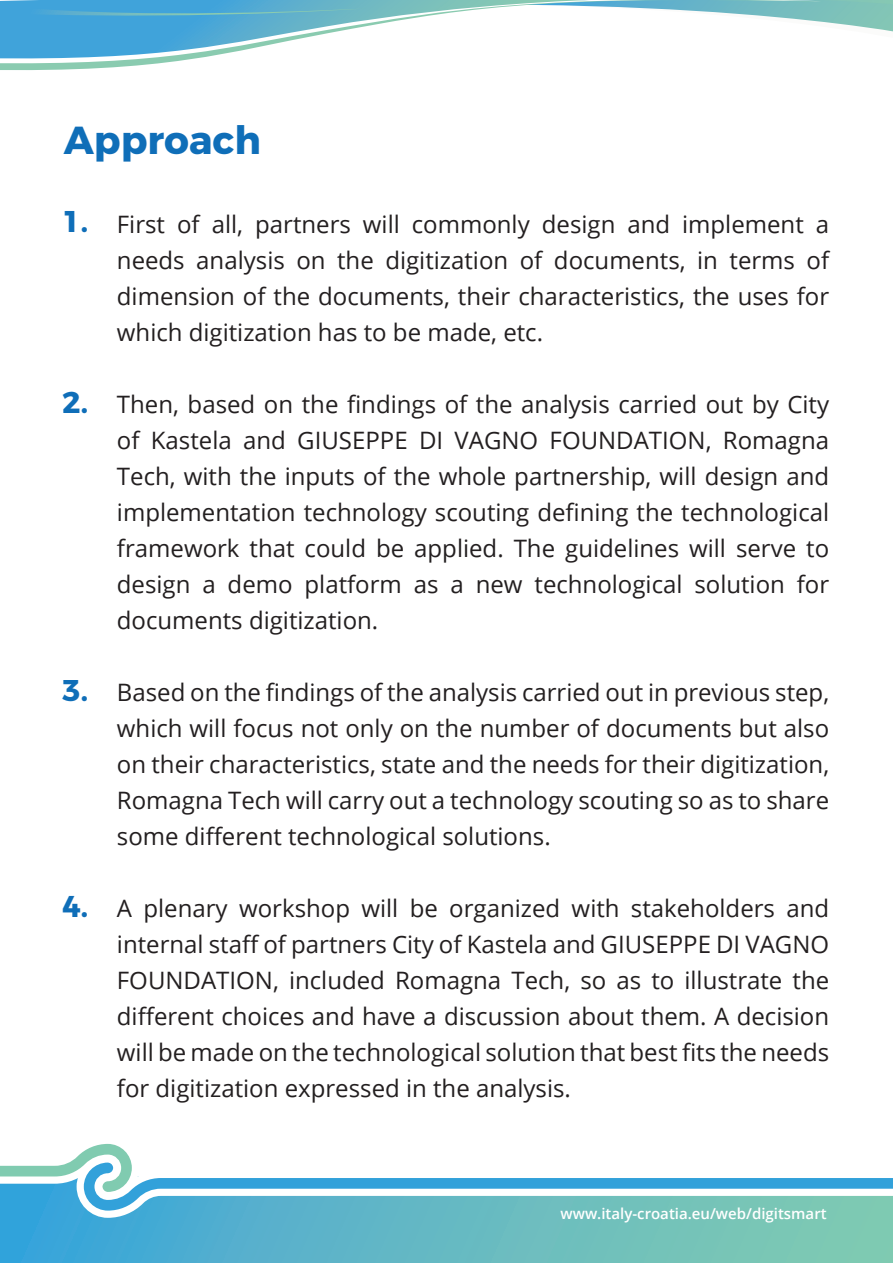
<style>
.page{position:relative;width:893px;height:1263px;background:#fff}
.page>*{position:absolute;margin:0;border:0;box-sizing:border-box;transform-origin:0 0}
.t1{font:700 39px "Montserrat";color:#0f6eb8}
.t2{font:700 30px "Montserrat";color:#0f6eb8}
.t3{font:24px/36px "Open Sans";color:#231f20;text-align:justify}
.t4{font:600 15px "Open Sans";color:#fff}
</style>
<div class="page">
<div style="left:0;top:1177px;width:893px;height:86px;background:linear-gradient(to right,#3ba4da,#87cdae)"></div>
<svg style="left:73px;top:1214px;width:820px;height:7px;background:#67bac3"></svg>
<svg style="left:0;top:1143px;width:893px;height:71px"></svg>
<svg style="left:0;top:66px;width:129px;height:4px"></svg>
<svg style="left:0;top:61px;width:177px;height:5px"></svg>
<svg style="left:0;top:41px;width:287px;height:20px"></svg>
<svg style="left:0;top:0;width:893px;height:41px"></svg>
<h1 class="t1" style="left:64px;top:116px;width:199px">Approach</h1>
<p class="t2" style="left:62px;top:202px;width:27px">1.</p>
<p class="t3" style="left:117px;top:205px;width:714px">First of all, partners will commonly design and implement a needs analysis on the digitization of documents, in terms of dimension of the documents, their characteristics, the uses for which digitization has to be made, etc.</p>
<p class="t2" style="left:62px;top:384px;width:27px">2.</p>
<p class="t3" style="left:117px;top:385px;width:714px">Then, based on the findings of the analysis carried out by City of Kastela and GIUSEPPE DI VAGNO FOUNDATION, Romagna Tech, with the inputs of the whole partnership, will design and implementation technology scouting defining the technological framework that could be applied. The guidelines will serve to design a demo platform as a new technological solution for documents digitization.</p>
<p class="t2" style="left:62px;top:672px;width:27px">3.</p>
<p class="t3" style="left:117px;top:673px;width:714px">Based on the findings of the analysis carried out in previous step, which will focus not only on the number of documents but also on their characteristics, state and the needs for their digitization, Romagna Tech will carry out a technology scouting so as to share some different technological solutions.</p>
<p class="t2" style="left:62px;top:888px;width:27px">4.</p>
<p class="t3" style="left:117px;top:889px;width:714px">A plenary workshop will be organized with stakeholders and internal staff of partners City of Kastela and GIUSEPPE DI VAGNO FOUNDATION, included Romagna Tech, so as to illustrate the different choices and have a discussion about them. A decision will be made on the technological solution that best fits the needs for digitization expressed in the analysis.</p>
<p class="t4" style="left:560px;top:1203px;width:268px">www.italy-croatia.eu/web/digitsmart</p>
</div>
